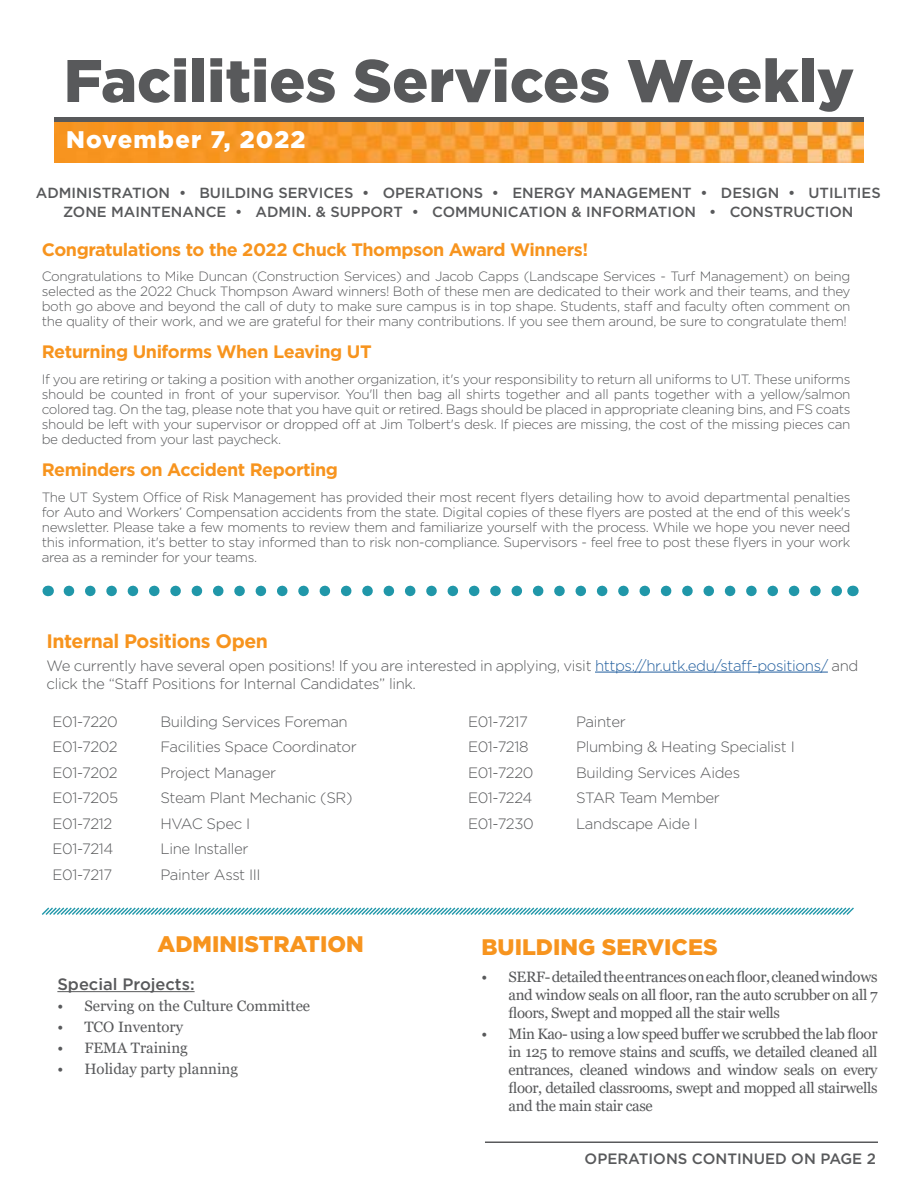
<style>
.page{position:relative;width:918px;height:1188px;background:#fff}
.page>*{position:absolute;margin:0;border:0;box-sizing:border-box;transform-origin:0 0}
.t1{font:900 60px "Gotham";color:#58595b}
.t2{font:900 24px "Gotham";letter-spacing:.05em;color:#fff}
.t3{font:900 22.5px "Gotham";color:#f7941e}
.t4{font:700 19.5px "Gotham";letter-spacing:-.025em;color:#f7941e}
.t5{font:700 18px "Gotham";letter-spacing:-.025em;color:#f7941e}
.t6{font:500 16.5px "Gotham";color:#58595b}
.t7{font:300 15px/18px "Gotham";letter-spacing:-.025em;color:#58595b}
.t8{font:15px/18px "Georgia";letter-spacing:-.025em;color:#58595b;text-align:justify}
.t9{font:15px "Georgia";color:#58595b}
.t10{font:500 15px "Gotham";color:#58595b}
.t11{font:500 14.7px/19.4px "Gotham";color:#58595b;text-align:center}
.t12{font:300 13.5px/15px "Gotham";letter-spacing:-.025em;color:#58595b;text-align:justify}
.s1{color:#215e9e}
</style>
<div class="page">
<div style="left:54px;top:117px;width:810px;height:6px;background:#58595b"></div>
<img style="left:54px;top:122px;width:810px;height:40px">
<hr style="left:485px;top:1142px;width:393px;height:1px;background:#58595b">
<svg style="left:42px;top:907px;width:812px;height:8px"></svg>
<svg style="left:69px;top:586px;width:773px;height:10px"></svg>
<hr style="left:595px;top:672px;width:233px;height:1px;background:#215e9e">
<hr style="left:57px;top:991px;width:138px;height:1px;background:#58595b">
<h1 class="t1" style="left:64px;top:39px;width:792px">Facilities Services Weekly</h1>
<h2 class="t2" style="left:66px;top:123px;width:241px">November 7, 2022</h2>
<p class="t11" style="left:36px;top:183px;width:846px">ADMINISTRATION • BUILDING SERVICES • OPERATIONS • ENERGY MANAGEMENT • DESIGN • UTILITIES<br>ZONE MAINTENANCE • ADMIN. &amp; SUPPORT • COMMUNICATION &amp; INFORMATION • CONSTRUCTION</p>
<h3 class="t5" style="left:42px;top:238px;width:548px">Congratulations to the 2022 Chuck Thompson Award Winners!</h3>
<p class="t12" style="left:42px;top:269px;width:810px">Congratulations to Mike Duncan (Construction Services) and Jacob Capps (Landscape Services - Turf Management) on being selected as the 2022 Chuck Thompson Award winners! Both of these men are dedicated to their work and their teams, and they both go above and beyond the call of duty to make sure campus is in top shape. Students, staff and faculty often comment on the quality of their work, and we are grateful for their many contributions. If you see them around, be sure to congratulate them!</p>
<h3 class="t5" style="left:42px;top:340px;width:332px">Returning Uniforms When Leaving UT</h3>
<p class="t12" style="left:42px;top:371px;width:810px">If you are retiring or taking a position with another organization, it's your responsibility to return all uniforms to UT. These uniforms should be counted in front of your supervisor. You'll then bag all shirts together and all pants together with a yellow/salmon colored tag. On the tag, please note that you have quit or retired. Bags should be placed in appropriate cleaning bins, and FS coats should be left with your supervisor or dropped off at Jim Tolbert's desk. If pieces are missing, the cost of the missing pieces can be deducted from your last paycheck.</p>
<h3 class="t5" style="left:42px;top:458px;width:298px">Reminders on Accident Reporting</h3>
<p class="t12" style="left:42px;top:489px;width:810px">The UT System Office of Risk Management has provided their most recent flyers detailing how to avoid departmental penalties for Auto and Workers’ Compensation accidents from the state. Digital copies of these flyers are posted at the end of this week's newsletter. Please take a few moments to review them and familiarize yourself with the process. While we hope you never need this information, it's better to stay informed than to risk non-compliance. Supervisors - feel free to post these flyers in your work area as a reminder for your teams.</p>
<h3 class="t4" style="left:47px;top:628px;width:223px">Internal Positions Open</h3>
<p class="t7" style="left:47px;top:656px;width:813px">We currently have several open positions! If you are interested in applying, visit <span class="s1">https://hr.utk.edu/staff-positions/</span> and click the “Staff Positions for Internal Candidates” link.</p>
<p class="t7" style="left:52px;top:712px;width:67px">E01-7220</p>
<p class="t7" style="left:160px;top:712px;width:189px">Building Services Foreman</p>
<p class="t7" style="left:52px;top:737px;width:67px">E01-7202</p>
<p class="t7" style="left:160px;top:737px;width:198px">Facilities Space Coordinator</p>
<p class="t7" style="left:52px;top:763px;width:67px">E01-7202</p>
<p class="t7" style="left:160px;top:763px;width:117px">Project Manager</p>
<p class="t7" style="left:52px;top:788px;width:67px">E01-7205</p>
<p class="t7" style="left:160px;top:788px;width:193px">Steam Plant Mechanic (SR)</p>
<p class="t7" style="left:52px;top:814px;width:61px">E01-7212</p>
<p class="t7" style="left:160px;top:814px;width:91px">HVAC Spec I</p>
<p class="t7" style="left:52px;top:839px;width:62px">E01-7214</p>
<p class="t7" style="left:160px;top:839px;width:90px">Line Installer</p>
<p class="t7" style="left:52px;top:865px;width:61px">E01-7217</p>
<p class="t7" style="left:160px;top:865px;width:102px">Painter Asst III</p>
<p class="t7" style="left:468px;top:712px;width:61px">E01-7217</p>
<p class="t7" style="left:576px;top:712px;width:51px">Painter</p>
<p class="t7" style="left:468px;top:737px;width:62px">E01-7218</p>
<p class="t7" style="left:576px;top:737px;width:220px">Plumbing &amp; Heating Specialist I</p>
<p class="t7" style="left:468px;top:763px;width:67px">E01-7220</p>
<p class="t7" style="left:576px;top:763px;width:166px">Building Services Aides</p>
<p class="t7" style="left:468px;top:788px;width:66px">E01-7224</p>
<p class="t7" style="left:576px;top:788px;width:145px">STAR Team Member</p>
<p class="t7" style="left:468px;top:814px;width:67px">E01-7230</p>
<p class="t7" style="left:576px;top:814px;width:124px">Landscape Aide I</p>
<h3 class="t3" style="left:157px;top:929px;width:208px">ADMINISTRATION</h3>
<p class="t6" style="left:57px;top:973px;width:139px">Special Projects:</p>
<p class="t9" style="left:57px;top:997px;width:254px">• Serving on the Culture Committee</p>
<p class="t9" style="left:57px;top:1018px;width:127px">• TCO Inventory</p>
<p class="t9" style="left:57px;top:1039px;width:132px">• FEMA Training</p>
<p class="t9" style="left:57px;top:1060px;width:182px">• Holiday party planning</p>
<h3 class="t3" style="left:482px;top:932px;width:238px">BUILDING SERVICES</h3>
<p class="t8" style="left:509px;top:968px;width:370px;text-indent:-27px">• SERF- detailed the entrances on each floor, cleaned windows and window seals on all floor, ran the auto scrubber on all 7 floors, Swept and mopped all the stair wells</p>
<p class="t8" style="left:509px;top:1025px;width:370px;text-indent:-27px">• Min Kao- using a low speed buffer we scrubbed the lab floor in 125 to remove stains and scuffs, we detailed cleaned all entrances, cleaned windows and window seals on every floor, detailed classrooms, swept and mopped all stairwells and the main stair case</p>
<p class="t10" style="left:585px;top:1149px;width:293px">OPERATIONS CONTINUED ON PAGE 2</p>
</div>
